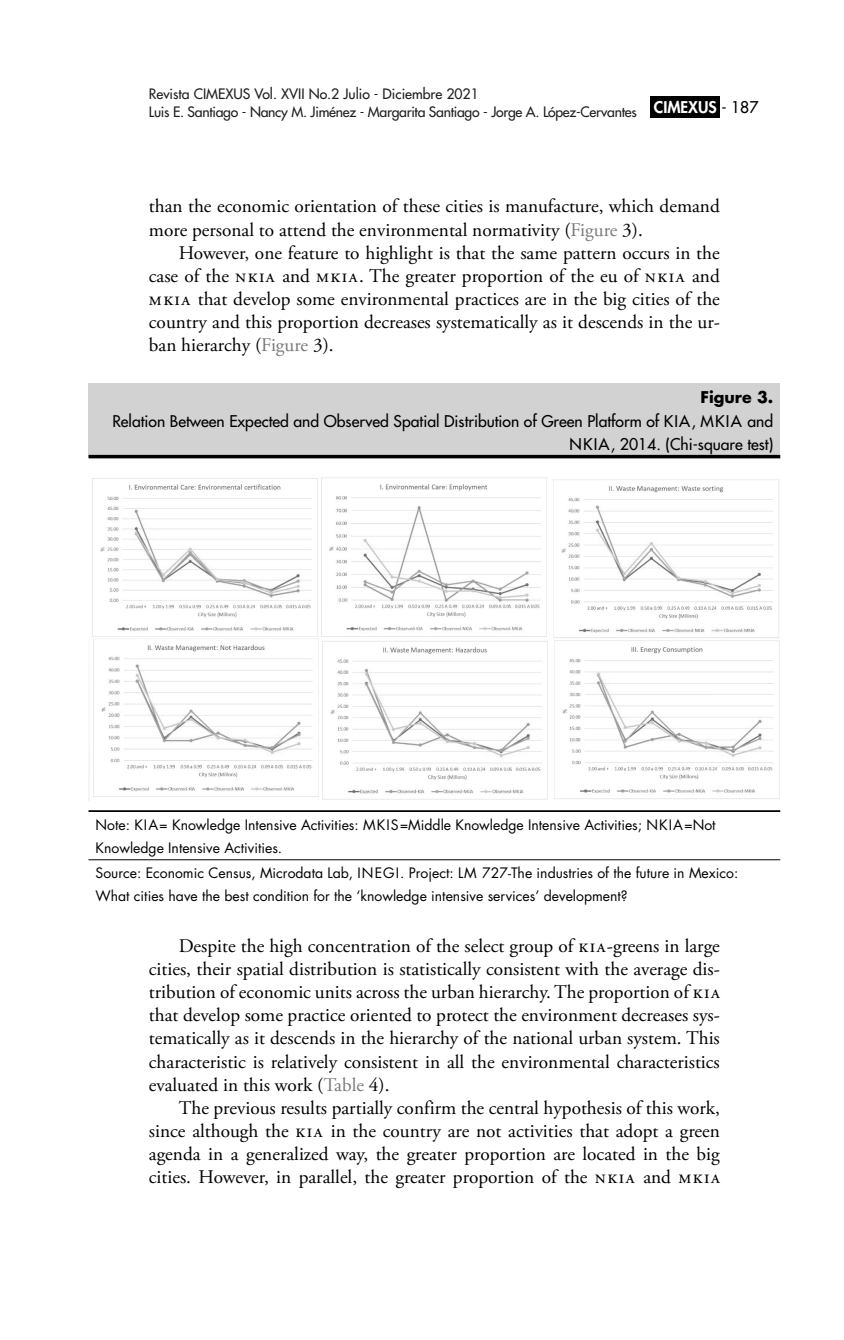
<style>
.page{position:relative;width:844px;height:1340px;background:#fff}
.page>*{position:absolute;margin:0;border:0;box-sizing:border-box;transform-origin:0 0}
.normal_SANGRIA{font:19.25px/23.1px "Adobe Garamond Pro";color:#000;text-align:justify}
.CUADROS_TITLES{font:500 15.75px/23.1px "Futura Std";color:#000;text-align:right}
.CUADROS_TITLES-2{font:700 15.75px "Futura Std";color:#000}
.Fuentes_cuadros{font:14px/23.1px "Futura Std";color:#000}
.t1{font:500 14px/17.5px "Futura Std";letter-spacing:-.02em;color:#202020}
.s1{color:#797979}
</style>
<div class="page">
<div style="left:650px;top:96px;width:69px;height:21px;background:#000"></div>
<img style="left:88px;top:477px;width:692px;height:323px">
<div style="left:88px;top:383px;width:692px;height:73px;background:#d2d2d2"></div>
<hr style="left:88px;top:859px;width:692px;height:1px;background:#000">
<hr style="left:88px;top:455px;width:692px;height:3px;background:#000">
<hr style="left:88px;top:810px;width:692px;height:2px;background:#000">
<p class="t1" style="left:149px;top:86px;width:611px">Revista CIMEXUS Vol. XVII No.2 Julio - Diciembre 2021<br>Luis E. Santiago - Nancy M. Jiménez - Margarita Santiago - Jorge A. López-Cervantes <sup>CIMEXUS</sup> <sup>-</sup> <sup>187</sup></p>
<p class="normal_SANGRIA" style="left:149px;top:195px;width:572px">than the economic orientation of these cities is manufacture, which demand more personal to attend the environmental normativity (<span class="s1">Figure</span> 3).</p>
<p class="normal_SANGRIA" style="left:149px;top:242px;width:572px;text-indent:30px">However, one feature to highlight is that the same pattern occurs in the case of the NKIA and MKIA. The greater proportion of the eu of NKIA and MKIA that develop some environmental practices are in the big cities of the country and this proportion decreases systematically as it descends in the ur&shy;ban hierarchy (<span class="s1">Figure</span> 3).</p>
<p class="CUADROS_TITLES-2" style="left:700px;top:387px;width:74px">Figure 3.</p>
<p class="CUADROS_TITLES" style="left:112px;top:409px;width:662px">Relation Between Expected and Observed Spatial Distribution of Green Platform of KIA, MKIA and<br>NKIA, 2014. (Chi-square test)</p>
<p class="Fuentes_cuadros" style="left:95px;top:813px;width:621px">Note: KIA= Knowledge Intensive Activities: MKIS=Middle Knowledge Intensive Activities; NKIA=Not<br>Knowledge Intensive Activities.</p>
<p class="Fuentes_cuadros" style="left:95px;top:861px;width:644px">Source: Economic Census, Microdata Lab, INEGI. Project: LM 727-The industries of the future in Mexico:<br>What cities have the best condition for the ‘knowledge intensive services’ development?</p>
<p class="normal_SANGRIA" style="left:149px;top:935px;width:572px;text-indent:30px">Despite the high concentration of the select group of KIA-greens in large cities, their spatial distribution is statistically consistent with the average dis&shy;tribution of economic units across the urban hierarchy. The proportion of KIA that develop some practice oriented to protect the environment decreases sys&shy;tematically as it descends in the hierarchy of the national urban system. This characteristic is relatively consistent in all the environmental characteristics evaluated in this work (<span class="s1">Table</span> 4).</p>
<p class="normal_SANGRIA" style="left:149px;top:1096px;width:572px;text-indent:30px">The previous results partially confirm the central hypothesis of this work, since although the KIA in the country are not activities that adopt a green agenda in a generalized way, the greater proportion are located in the big cities. However, in parallel, the greater proportion of the NKIA and MKIA</p>
</div>
